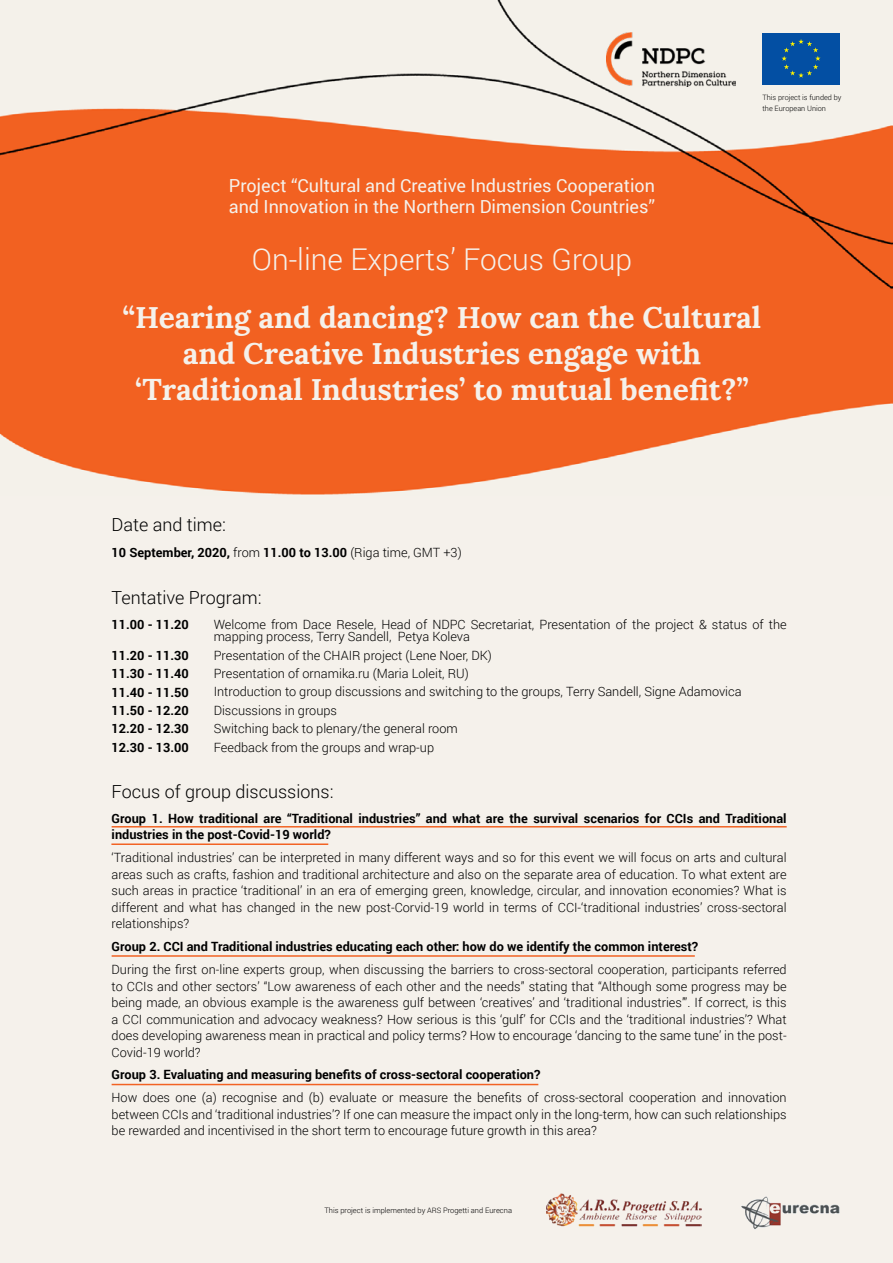
<style>
.page{position:relative;width:893px;height:1263px;background:#f5f1eb}
.page>*{position:absolute;margin:0;border:0;box-sizing:border-box;transform-origin:0 0}
.t1{font:700 30px/36px "Lora";color:#f5f1eb;text-align:center}
.t2{font:300 30px "Roboto";color:#f5f1eb}
.t3{font:18px/21px "Roboto";color:#f5f1eb}
.t4{font:300 18px "Roboto";color:#000}
.t5{font:300 12.75px/16.5px "Roboto";color:#000;text-align:justify}
.t6{font:700 12.75px/18.3px "Roboto";color:#000;text-align:justify}
.t7{font:300 7.5px "Roboto";color:#000}
.t8{font:300 7.35px/11.2px "Roboto";color:#000}
.s1{font-weight:300}
</style>
<div class="page">
<img style="left:0;top:0;width:893px;height:495px">
<img style="left:606px;top:33px;width:130px;height:53px">
<hr style="left:112px;top:826px;width:675px;height:1px;background:#f26324">
<hr style="left:112px;top:955px;width:583px;height:2px;background:#f26324">
<hr style="left:112px;top:1084px;width:426px;height:1px;background:#f26324">
<div style="left:762px;top:33px;width:78px;height:51px;background:#034fa3"></div>
<svg style="left:781px;top:39px;width:39px;height:39px"></svg>
<img style="left:546px;top:1193px;width:155px;height:33px">
<img style="left:741px;top:1196px;width:99px;height:34px">
<hr style="left:111px;top:843px;width:217px;height:2px;background:#f26324">
<p class="t8" style="left:762px;top:91px;width:80px">This project is funded by the European Union</p>
<h2 class="t3" style="left:229px;top:175px;width:428px">Project “Cultural and Creative Industries Cooperation and Innovation in the Northern Dimension Countries”</h2>
<h1 class="t2" style="left:252px;top:239px;width:382px">On-line Experts’ Focus Group</h1>
<h1 class="t1" style="left:123px;top:296px;width:640px">“Hearing and dancing? How can the Cultural and Creative Industries engage with ‘Traditional Industries’ to mutual benefit?”</h1>
<h2 class="t4" style="left:112px;top:512px;width:116px">Date and time:</h2>
<p class="t6" style="left:112px;top:542px;width:352px">10 September, 2020, <span class="s1">from</span> 11.00 to 13.00 <span class="s1">(Riga time, GMT +3)</span></p>
<h2 class="t4" style="left:112px;top:585px;width:151px">Tentative Program:</h2>
<p class="t6" style="left:112px;top:615px;width:79px">11.00 - 11.20</p>
<p class="t6" style="left:112px;top:646px;width:79px">11.20 - 11.30<br>11.30 - 11.40<br>11.40 - 11.50<br>11.50 - 12.20<br>12.20 - 12.30<br>12.30 - 13.00</p>
<p class="t5" style="left:214px;top:618px;width:574px;line-height:12px">Welcome from Dace Resele, Head of NDPC Secretariat, Presentation of the project &amp; status of the mapping process, Terry Sandell, Petya Koleva</p>
<p class="t5" style="left:214px;top:645px;width:529px;line-height:18.3px;text-align:left">Presentation of the CHAIR project (Lene Noer, DK)<br>Presentation of ornamika.ru (Maria Loleit, RU)<br>Introduction to group discussions and switching to the groups, Terry Sandell, Signe Adamovica Discussions in groups<br>Switching back to plenary/the general room<br>Feedback from the groups and wrap-up</p>
<h2 class="t4" style="left:112px;top:779px;width:223px">Focus of group discussions:</h2>
<p class="t6" style="left:112px;top:809px;width:676px;line-height:16.5px">Group 1. How traditional are “Traditional industries” and what are the survival scenarios for CCIs and Traditional industries in the post-Covid-19 world?</p>
<p class="t5" style="left:112px;top:849px;width:677px">‘Traditional industries’ can be interpreted in many different ways and so for this event we will focus on arts and cultural areas such as crafts, fashion and traditional architecture and also on the separate area of education. To what extent are such areas in practice ‘traditional’ in an era of emerging green, knowledge, circular, and innovation economies? What is different and what has changed in the new post-Corvid-19 world in terms of CCI-‘traditional industries’ cross-sectoral relationships?</p>
<p class="t6" style="left:112px;top:937px;width:588px">Group 2. CCI and Traditional industries educating each other: how do we identify the common interest?</p>
<p class="t5" style="left:112px;top:961px;width:677px">During the first on-line experts group, when discussing the barriers to cross-sectoral cooperation, participants referred to CCIs and other sectors’ “Low awareness of each other and the needs” stating that “Although some progress may be being made, an obvious example is the awareness gulf between ‘creatives’ and ‘traditional industries’”. If correct, is this a CCI communication and advocacy weakness? How serious is this ‘gulf’ for CCIs and the ‘traditional industries’? What does developing awareness mean in practical and policy terms? How to encourage ‘dancing to the same tune’ in the post-Covid-19 world?</p>
<p class="t6" style="left:112px;top:1065px;width:430px">Group 3. Evaluating and measuring benefits of cross-sectoral cooperation?</p>
<p class="t5" style="left:112px;top:1089px;width:677px">How does one (a) recognise and (b) evaluate or measure the benefits of cross-sectoral cooperation and innovation between CCIs and ‘traditional industries’? If one can measure the impact only in the long-term, how can such relationships be rewarded and incentivised in the short term to encourage future growth in this area?</p>
<p class="t7" style="left:324px;top:1205px;width:189px">This project is implemented by ARS Progetti and Eurecna</p>
</div>
